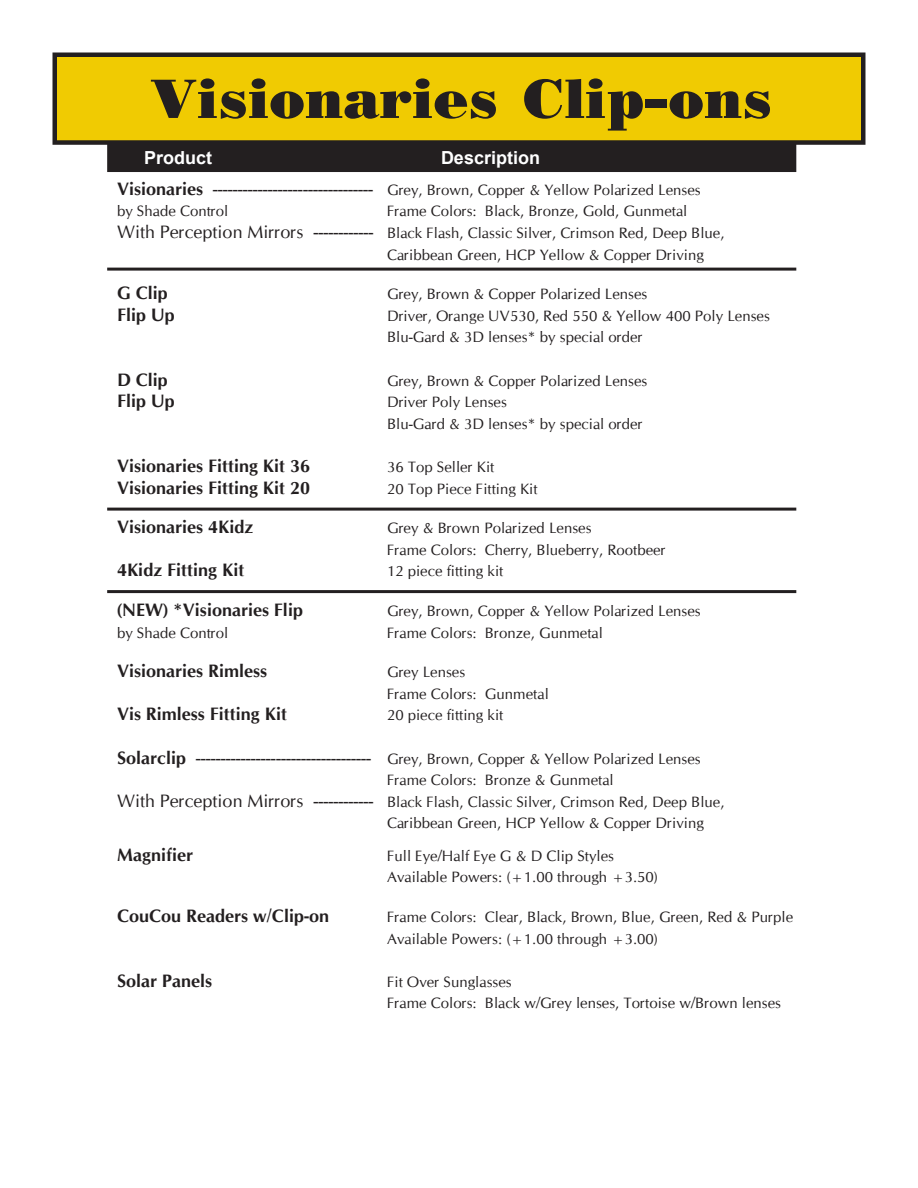
<style>
.page{position:relative;width:918px;height:1188px;background:#fff}
.page>*{position:absolute;margin:0;border:0;box-sizing:border-box;transform-origin:0 0}
.t1{font:900 54px "Bodoni";color:#231f20}
.t2{font:700 18px "Cg Omega";color:#231f20}
.t3{font:700 18px "Arial";color:#fff}
.t4{font:15px "Cg Omega";color:#231f20}
.s1{font-weight:700;font-size:18px}
.s2{font-size:18px}
</style>
<div class="page">
<div style="left:108px;top:144px;width:688px;height:27px;background:#231f20"></div>
<div style="left:107px;top:143px;width:689px;height:29px;border:2px solid #231f20"></div>
<hr style="left:107px;top:268px;width:689px;height:3px;background:#231f20">
<hr style="left:107px;top:508px;width:689px;height:3px;background:#231f20">
<hr style="left:107px;top:590px;width:689px;height:3px;background:#231f20">
<div style="left:55px;top:55px;width:808px;height:88px;background:#f0cb02"></div>
<div style="left:52px;top:52px;width:814px;height:93px;border:4px solid #231f20"></div>
<p class="t1" style="left:150px;top:66px;width:624px">Visionaries Clip-ons</p>
<p class="t3" style="left:144px;top:146px;width:70px">Product</p>
<p class="t3" style="left:441px;top:146px;width:101px">Description</p>
<p class="t4" style="left:117px;top:181px;width:585px"><span class="s1">Visionaries</span> <span class="s2">--------------------------------</span> Grey, Brown, Copper &amp; Yellow Polarized Lenses</p>
<p class="t4" style="left:117px;top:203px;width:113px">by Shade Control</p>
<p class="t4" style="left:387px;top:203px;width:302px">Frame Colors: Black, Bronze, Gold, Gunmetal</p>
<p class="t4" style="left:117px;top:225px;width:609px"><span class="s2">With Perception Mirrors ------------</span> Black Flash, Classic Silver, Crimson Red, Deep Blue,</p>
<p class="t4" style="left:387px;top:246px;width:318px">Caribbean Green, HCP Yellow &amp; Copper Driving</p>
<p class="t2" style="left:117px;top:283px;width:52px">G Clip</p>
<p class="t4" style="left:387px;top:286px;width:262px">Grey, Brown &amp; Copper Polarized Lenses</p>
<p class="t2" style="left:117px;top:304px;width:59px">Flip Up</p>
<p class="t4" style="left:387px;top:307px;width:384px">Driver, Orange UV530, Red 550 &amp; Yellow 400 Poly Lenses</p>
<p class="t4" style="left:387px;top:329px;width:257px">Blu-Gard &amp; 3D lenses* by special order</p>
<p class="t2" style="left:117px;top:369px;width:52px">D Clip</p>
<p class="t4" style="left:387px;top:372px;width:262px">Grey, Brown &amp; Copper Polarized Lenses</p>
<p class="t2" style="left:117px;top:391px;width:59px">Flip Up</p>
<p class="t4" style="left:387px;top:394px;width:121px">Driver Poly Lenses</p>
<p class="t4" style="left:387px;top:415px;width:257px">Blu-Gard &amp; 3D lenses* by special order</p>
<p class="t2" style="left:117px;top:455px;width:195px">Visionaries Fitting Kit 36</p>
<p class="t4" style="left:387px;top:459px;width:109px">36 Top Seller Kit</p>
<p class="t2" style="left:117px;top:477px;width:195px">Visionaries Fitting Kit 20</p>
<p class="t4" style="left:387px;top:480px;width:152px">20 Top Piece Fitting Kit</p>
<p class="t2" style="left:117px;top:517px;width:138px">Visionaries 4Kidz</p>
<p class="t4" style="left:387px;top:520px;width:206px">Grey &amp; Brown Polarized Lenses</p>
<p class="t4" style="left:387px;top:541px;width:280px">Frame Colors: Cherry, Blueberry, Rootbeer</p>
<p class="t2" style="left:117px;top:560px;width:129px">4Kidz Fitting Kit</p>
<p class="t4" style="left:387px;top:563px;width:118px">12 piece fitting kit</p>
<p class="t2" style="left:117px;top:599px;width:188px">(NEW) *Visionaries Flip</p>
<p class="t4" style="left:387px;top:603px;width:315px">Grey, Brown, Copper &amp; Yellow Polarized Lenses</p>
<p class="t4" style="left:117px;top:624px;width:113px">by Shade Control</p>
<p class="t4" style="left:387px;top:624px;width:218px">Frame Colors: Bronze, Gunmetal</p>
<p class="t2" style="left:117px;top:661px;width:152px">Visionaries Rimless</p>
<p class="t4" style="left:387px;top:664px;width:80px">Grey Lenses</p>
<p class="t4" style="left:387px;top:685px;width:163px">Frame Colors: Gunmetal</p>
<p class="t2" style="left:117px;top:704px;width:172px">Vis Rimless Fitting Kit</p>
<p class="t4" style="left:387px;top:707px;width:118px">20 piece fitting kit</p>
<p class="t4" style="left:117px;top:750px;width:585px"><span class="s1">Solarclip</span> <span class="s2">-----------------------------------</span> Grey, Brown, Copper &amp; Yellow Polarized Lenses</p>
<p class="t4" style="left:387px;top:772px;width:228px">Frame Colors: Bronze &amp; Gunmetal</p>
<p class="t4" style="left:117px;top:793px;width:609px"><span class="s2">With Perception Mirrors ------------</span> Black Flash, Classic Silver, Crimson Red, Deep Blue,</p>
<p class="t4" style="left:387px;top:815px;width:318px">Caribbean Green, HCP Yellow &amp; Copper Driving</p>
<p class="t2" style="left:117px;top:844px;width:78px">Magnifier</p>
<p class="t4" style="left:387px;top:847px;width:229px">Full Eye/Half Eye G &amp; D Clip Styles</p>
<p class="t4" style="left:387px;top:869px;width:273px">Available Powers: (+1.00 through +3.50)</p>
<p class="t2" style="left:117px;top:905px;width:214px">CouCou Readers w/Clip-on</p>
<p class="t4" style="left:387px;top:909px;width:408px">Frame Colors: Clear, Black, Brown, Blue, Green, Red &amp; Purple</p>
<p class="t4" style="left:387px;top:930px;width:273px">Available Powers: (+1.00 through +3.00)</p>
<p class="t2" style="left:117px;top:970px;width:97px">Solar Panels</p>
<p class="t4" style="left:387px;top:973px;width:126px">Fit Over Sunglasses</p>
<p class="t4" style="left:387px;top:995px;width:396px">Frame Colors: Black w/Grey lenses, Tortoise w/Brown lenses</p>
</div>
